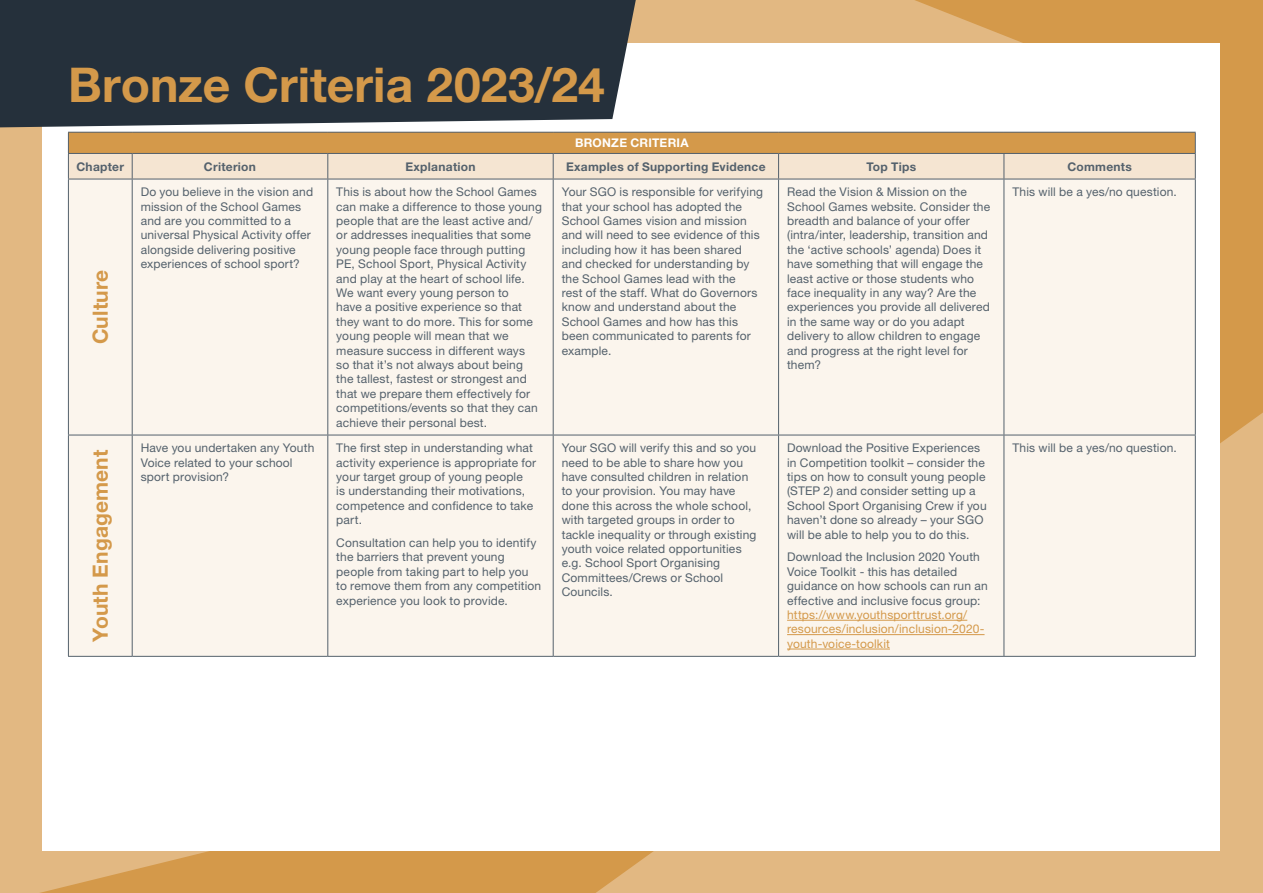
<style>
.page{position:relative;width:1263px;height:893px;background:#fff}
.page>*{position:absolute;margin:0;border:0;box-sizing:border-box;transform-origin:0 0}
.t1{font:700 48px "Helvetica Neue LT Pro";color:#d4994a}
.t2{font:700 21px "Helvetica Neue LT Pro";letter-spacing:.005em;color:#d4994a}
.t3{font:12px/14.4px "Helvetica Neue LT Pro";letter-spacing:.015em;color:#54616c}
.t4{font:12px/14.4px "Helvetica Neue LT Pro";letter-spacing:.015em;color:#d4994a}
.t5{font:700 12px "Helvetica Neue LT Pro";letter-spacing:.025em;color:#54616c}
.t6{font:700 12px "Helvetica Neue LT Pro";letter-spacing:.02em;color:#fff}
</style>
<div class="page">
<div style="left:0;top:127px;width:42px;height:420px;background:#e2b882"></div>
<div style="left:1062px;top:0;width:201px;height:403px;background:#d4994a"></div>
<svg style="left:0;top:655px;width:578px;height:238px;background:#daa764"></svg>
<svg style="left:578px;top:403px;width:685px;height:490px;background:#e1b780"></svg>
<svg style="left:636px;top:0;width:426px;height:43px;background:#deb175"></svg>
<div style="left:43px;top:43px;width:1177px;height:807px;background:#fff"></div>
<div style="left:69px;top:180px;width:1126px;height:476px;background:#fbf5ed"></div>
<hr style="left:68px;top:132px;width:64px;height:1px;background:#54616c">
<hr style="left:132px;top:132px;width:196px;height:1px;background:#54616c">
<hr style="left:328px;top:132px;width:225px;height:1px;background:#54616c">
<hr style="left:553px;top:132px;width:225px;height:1px;background:#54616c">
<hr style="left:778px;top:132px;width:226px;height:1px;background:#54616c">
<hr style="left:1004px;top:132px;width:192px;height:1px;background:#54616c">
<hr style="left:68px;top:179px;width:64px;height:1px;background:#54616c">
<hr style="left:68px;top:179px;width:1px;height:256px;background:#54616c">
<hr style="left:132px;top:179px;width:196px;height:1px;background:#54616c">
<hr style="left:132px;top:179px;width:1px;height:256px;background:#54616c">
<hr style="left:328px;top:179px;width:225px;height:1px;background:#54616c">
<hr style="left:327px;top:179px;width:1px;height:256px;background:#54616c">
<hr style="left:553px;top:179px;width:225px;height:1px;background:#54616c">
<hr style="left:778px;top:179px;width:226px;height:1px;background:#54616c">
<hr style="left:778px;top:179px;width:1px;height:256px;background:#54616c">
<hr style="left:1004px;top:179px;width:192px;height:1px;background:#54616c">
<hr style="left:68px;top:435px;width:64px;height:1px;background:#54616c">
<hr style="left:68px;top:435px;width:1px;height:221px;background:#54616c">
<hr style="left:132px;top:435px;width:196px;height:1px;background:#54616c">
<hr style="left:132px;top:435px;width:1px;height:221px;background:#54616c">
<hr style="left:328px;top:435px;width:225px;height:1px;background:#54616c">
<hr style="left:327px;top:435px;width:1px;height:221px;background:#54616c">
<hr style="left:553px;top:435px;width:225px;height:1px;background:#54616c">
<hr style="left:778px;top:435px;width:226px;height:1px;background:#54616c">
<hr style="left:778px;top:435px;width:1px;height:221px;background:#54616c">
<hr style="left:1004px;top:435px;width:192px;height:1px;background:#54616c">
<hr style="left:68px;top:656px;width:64px;height:1px;background:#54616c">
<hr style="left:132px;top:656px;width:196px;height:1px;background:#54616c">
<hr style="left:328px;top:656px;width:225px;height:1px;background:#54616c">
<hr style="left:553px;top:656px;width:225px;height:1px;background:#54616c">
<hr style="left:778px;top:656px;width:226px;height:1px;background:#54616c">
<hr style="left:1004px;top:656px;width:192px;height:1px;background:#54616c">
<svg style="left:68px;top:133px;width:1128px;height:46px;background:#dfbe93"></svg>
<hr style="left:553px;top:179px;width:1px;height:256px;background:#54616c">
<hr style="left:1003px;top:179px;width:1px;height:256px;background:#54616c">
<hr style="left:1195px;top:179px;width:1px;height:256px;background:#54616c">
<hr style="left:553px;top:435px;width:1px;height:221px;background:#54616c">
<hr style="left:1003px;top:435px;width:1px;height:221px;background:#54616c">
<hr style="left:1195px;top:435px;width:1px;height:221px;background:#54616c">
<hr style="left:787px;top:620px;width:180px;height:1px;background:#d4994a">
<hr style="left:787px;top:634px;width:197px;height:1px;background:#d4994a">
<hr style="left:787px;top:649px;width:103px;height:1px;background:#d4994a">
<div style="left:0;top:0;width:636px;height:127px;background:#25303b"></div>
<h1 class="t1" style="left:68px;top:55px;width:538px">Bronze Criteria 2023/24</h1>
<p class="t6" style="left:575px;top:135px;width:115px">BRONZE CRITERIA</p>
<p class="t5" style="left:77px;top:159px;width:49px">Chapter</p>
<p class="t5" style="left:204px;top:159px;width:54px">Criterion</p>
<p class="t5" style="left:405px;top:159px;width:72px">Explanation</p>
<p class="t5" style="left:566px;top:159px;width:201px">Examples of Supporting Evidence</p>
<p class="t5" style="left:866px;top:159px;width:51px">Top Tips</p>
<p class="t5" style="left:1067px;top:159px;width:66px">Comments</p>
<h2 class="t2" style="left:87px;top:344px;width:76px;rotate:-90deg">Culture</h2>
<p class="t3" style="left:141px;top:184px;width:174px">Do you believe in the vision and mission of the School Games and are you committed to a universal Physical Activity offer alongside delivering positive experiences of school sport?</p>
<p class="t3" style="left:336px;top:184px;width:207px">This is about how the School Games can make a difference to those young people that are the least active and/ or addresses inequalities that some young people face through putting PE, School Sport, Physical Activity and play at the heart of school life.<br>We want every young person to<br>have a positive experience so that they want to do more. This for some young people will mean that we measure success in different ways<br>so that it’s not always about being the tallest, fastest or strongest and that we prepare them effectively for competitions/events so that they can achieve their personal best.</p>
<p class="t3" style="left:562px;top:184px;width:203px">Your SGO is responsible for verifying that your school has adopted the<br>School Games vision and mission and will need to see evidence of this including how it has been shared and checked for understanding by the School Games lead with the<br>rest of the staff. What do Governors know and understand about the<br>School Games and how has this been communicated to parents for example.</p>
<p class="t3" style="left:787px;top:184px;width:205px">Read the Vision &amp; Mission on the<br>School Games website. Consider the breadth and balance of your offer (intra/inter, leadership, transition and the ‘active schools’ agenda) Does it have something that will engage the least active or those students who face inequality in any way? Are the experiences you provide all delivered in the same way or do you adapt delivery to allow children to engage and progress at the right level for them?</p>
<p class="t3" style="left:1012px;top:184px;width:166px">This will be a yes/no question.</p>
<h2 class="t2" style="left:87px;top:641px;width:193px;rotate:-90deg">Youth Engagement</h2>
<p class="t3" style="left:141px;top:440px;width:175px">Have you undertaken any Youth<br>Voice related to your school sport provision?</p>
<p class="t3" style="left:336px;top:440px;width:201px">The first step in understanding what activity experience is appropriate for your target group of young people<br>is understanding their motivations, competence and confidence to take part.</p>
<p class="t3" style="left:336px;top:535px;width:206px">Consultation can help you to identify the barriers that prevent young people from taking part to help you to remove them from any competition experience you look to provide.</p>
<p class="t3" style="left:562px;top:440px;width:196px">Your SGO will verify this and so you need to be able to share how you have consulted children in relation to your provision. You may have done this across the whole school, with targeted groups in order to tackle inequality or through existing youth voice related opportunities e.g. School Sport Organising<br>Committees/Crews or School<br>Councils.</p>
<p class="t3" style="left:787px;top:440px;width:201px">Download the Positive Experiences in Competition toolkit – consider the tips on how to consult young people (STEP 2) and consider setting up a School Sport Organising Crew if you haven’t done so already – your SGO will be able to help you to do this.</p>
<p class="t3" style="left:787px;top:550px;width:202px">Download the Inclusion 2020 Youth Voice Toolkit - this has detailed guidance on how schools can run an effective and inclusive focus group:</p>
<p class="t4" style="left:787px;top:607px;width:199px">https://www.youthsporttrust.org/ resources/inclusion/inclusion-2020- youth-voice-toolkit</p>
<p class="t3" style="left:1012px;top:440px;width:166px">This will be a yes/no question.</p>
</div>
